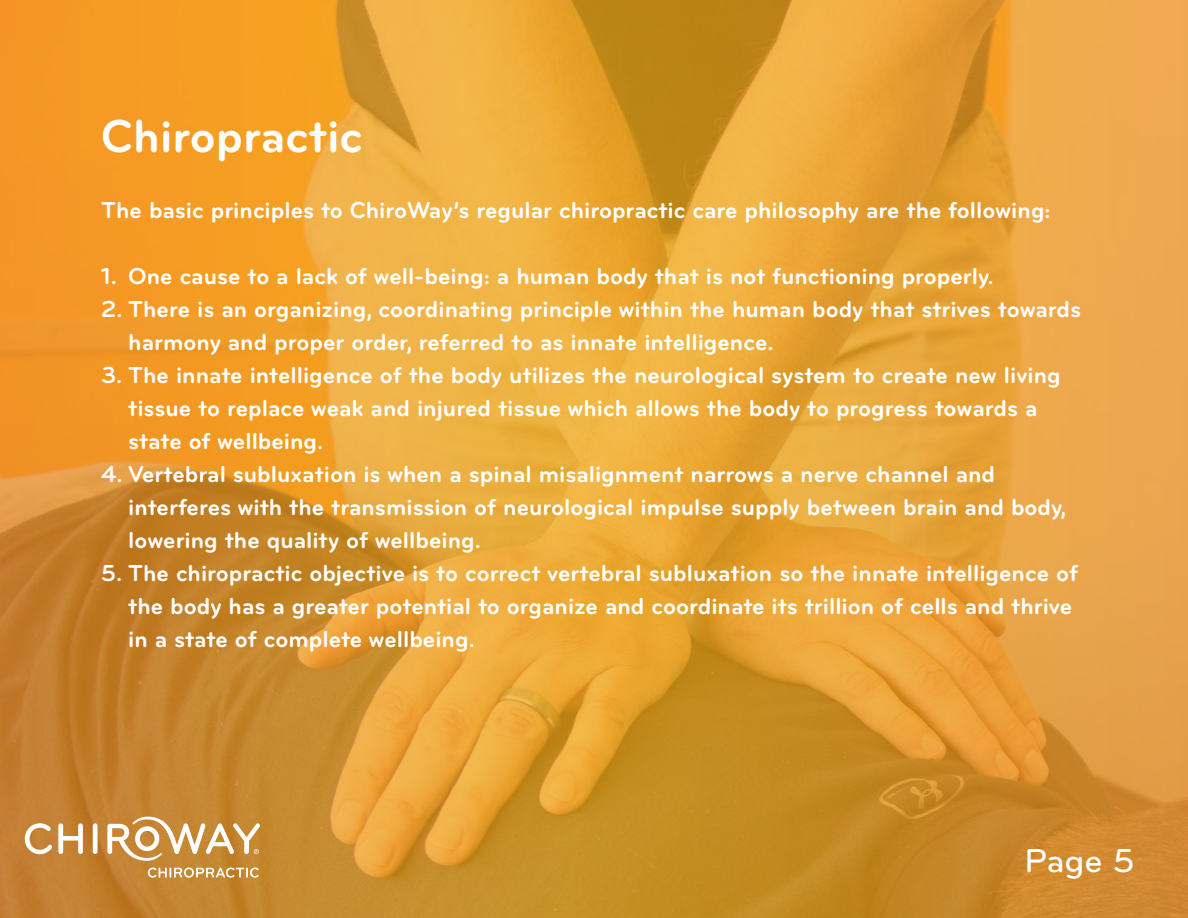
<style>
.page{position:relative;width:1188px;height:918px;background:#fff}
.page>*{position:absolute;margin:0;border:0;box-sizing:border-box;transform-origin:0 0}
.t1{font:700 48px "Bryant";color:#fff}
.t2{font:500 34.5px "Bryant";color:#fff}
.t3{font:700 24px/33px "Bryant";color:#fff}
</style>
<div class="page">
<img style="left:0;top:0;width:1188px;height:918px">
<svg style="left:25px;top:817px;width:235px;height:44px"></svg>
<svg style="left:148px;top:868px;width:111px;height:10px"></svg>
<h1 class="t1" style="left:101px;top:117px;width:263px">Chiropractic</h1>
<p class="t3" style="left:101px;top:195px;width:951px">The basic principles to ChiroWay’s regular chiropractic care philosophy are the following:</p>
<p class="t3" style="left:101px;top:261px;width:894px">1. One cause to a lack of well-being: a human body that is not functioning properly.</p>
<p class="t3" style="left:128px;top:294px;width:955px;text-indent:-27px">2. There is an organizing, coordinating principle within the human body that strives towards harmony and proper order, referred to as innate intelligence.</p>
<p class="t3" style="left:128px;top:360px;width:934px;text-indent:-27px">3. The innate intelligence of the body utilizes the neurological system to create new living tissue to replace weak and injured tissue which allows the body to progress towards a state of wellbeing.</p>
<p class="t3" style="left:128px;top:459px;width:940px;text-indent:-27px">4. Vertebral subluxation is when a spinal misalignment narrows a nerve channel and interferes with the transmission of neurological impulse supply between brain and body, lowering the quality of wellbeing.</p>
<p class="t3" style="left:128px;top:558px;width:951px;text-indent:-27px">5. The chiropractic objective is to correct vertebral subluxation so the innate intelligence of the body has a greater potential to organize and coordinate its trillion of cells and thrive in a state of complete wellbeing.</p>
<h2 class="t2" style="left:1024px;top:846px;width:112px">Page 5</h2>
</div>
